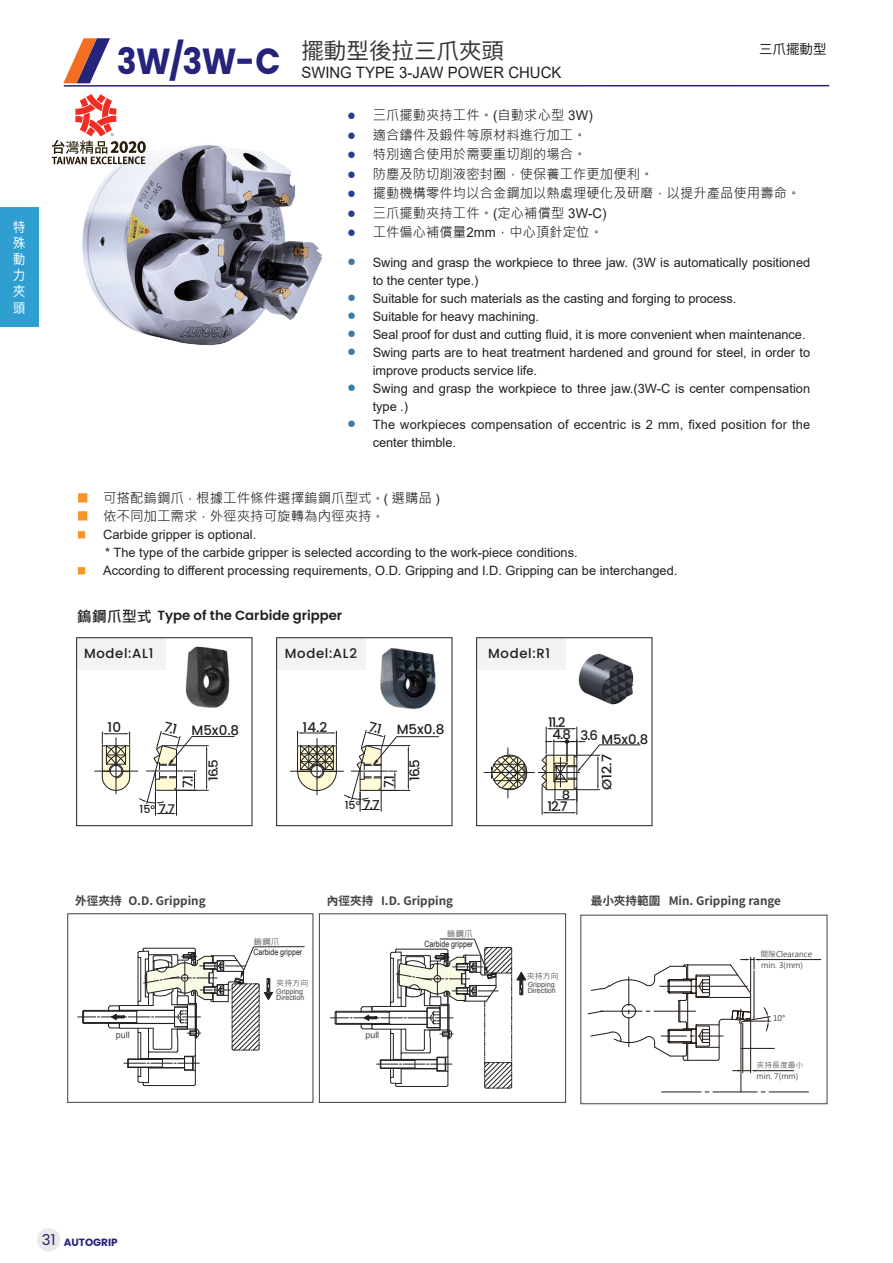
<style>
.page{position:relative;width:893px;height:1263px;background:#fff}
.page>*{position:absolute;margin:0;border:0;box-sizing:border-box;transform-origin:0 0}
.t1{font:22.5px "Noto Sans SC";color:#383839}
.t2{font:15.6px "Arial";color:#231f20;scale:.95 1}
.t3{font:13.5px/18px "Microsoft Jheng Hei";letter-spacing:.01em;color:#231f20}
.t4{font:500 13.5px "Poppins";color:#231f20}
.t5{font:13.5px/16.2px "Noto Sans SC";color:#fff;text-align:justify;scale:.9 1}
.t6{font:13.5px "Noto Sans SC";color:#231f20}
.t7{font:500 13.35px/12.5px "Poppins";letter-spacing:.05em;color:#231f20;text-align:center}
.t8{font:600 13.35px "Poppins";color:#231f20}
.t9{font:500 13.35px "Poppins";letter-spacing:.05em;color:#231f20;scale:1.07 1}
.t10{font:12.9px/18px "Arial";letter-spacing:-.005em;color:#231f20}
.t11{font:12.9px/18px "Arial";letter-spacing:.015em;color:#231f20}
.t12{font:500 12.6px "Poppins";color:#231f20;scale:1.07 1}
.t13{font:500 12px "Poppins";color:#231f20;scale:1.11 1}
.t14{font:700 11.55px "Noto Sans SC";color:#414243}
.t15{font:500 11.1px "Poppins";color:#231f20}
.t16{font:700 10.5px "Poppins";color:#26237b}
.t17{font:8.85px "Arial";color:#414243}
.t18{font:8.7px "Arial Narrow";color:#231f20}
.t19{font:8.7px "Microsoft Jheng Hei";color:#414243}
.t20{font:7.95px "Microsoft Jheng Hei";color:#414243}
.t21{font:7.8px/11.2px "Microsoft Jheng Hei";color:#414243}
.t22{font:7.05px/6.3px "Arial";color:#414243}
.s1{font-family:"Poppins";font-weight:700;font-size:36.3px;color:#26237b}
.s2{font-family:"Arial";font-size:15px;color:#253f8e}
.s3{font-family:"Arial"}
.s4{font-size:15px;color:#397cac}
.s5{font-size:12.15px}
.s6{font-family:"Arial";font-size:12.9px}
.s7{font-family:"Microsoft Jheng Hei";font-weight:700;font-size:15px}
.s8{font-size:12px}
.s9{font-size:12.3px}
.s10{font-weight:400;font-size:15px}
</style>
<div class="page">
<hr style="left:64px;top:85px;width:765px;height:2px;background:#26237b">
<svg style="left:63px;top:38px;width:47px;height:45px"></svg>
<div style="left:0;top:207px;width:38px;height:119px;background:#2e9fd0"></div>
<div style="left:37px;top:1228px;width:23px;height:23px;background:#e9e9e9;border-radius:50%"></div>
<img style="left:74px;top:144px;width:248px;height:201px">
<svg style="left:52px;top:94px;width:93px;height:70px"></svg>
<div style="left:77px;top:638px;width:89px;height:32px;background:#f2f3f4"></div>
<hr style="left:95px;top:771px;width:43px;height:1px;background:#231f20">
<hr style="left:116px;top:738px;width:1px;height:56px;background:#231f20">
<svg style="left:102px;top:732px;width:28px;height:59px"></svg>
<div style="left:76px;top:638px;width:176px;height:188px;border:1px solid #231f20"></div>
<img style="left:172px;top:639px;width:75px;height:69px">
<div style="left:277px;top:638px;width:88px;height:32px;background:#f2f3f4"></div>
<hr style="left:290px;top:771px;width:54px;height:1px;background:#231f20">
<hr style="left:317px;top:738px;width:1px;height:57px;background:#231f20">
<svg style="left:297px;top:731px;width:40px;height:60px"></svg>
<div style="left:276px;top:638px;width:176px;height:188px;border:1px solid #231f20"></div>
<img style="left:380px;top:648px;width:56px;height:62px">
<div style="left:477px;top:638px;width:89px;height:32px;background:#f2f3f4"></div>
<hr style="left:508px;top:748px;width:1px;height:50px;background:#231f20">
<hr style="left:538px;top:772px;width:42px;height:1px;background:#231f20">
<hr style="left:484px;top:772px;width:50px;height:1px;background:#231f20">
<div style="left:492px;top:755px;width:35px;height:35px;border:1px solid #231f20;border-radius:50%"></div>
<svg style="left:491px;top:756px;width:36px;height:33px"></svg>
<hr style="left:494px;top:764px;width:31px;height:1px;background:#231f20">
<hr style="left:493px;top:772px;width:33px;height:1px;background:#231f20">
<svg style="left:541px;top:727px;width:99px;height:87px"></svg>
<div style="left:476px;top:638px;width:176px;height:188px;border:1px solid #231f20"></div>
<img style="left:563px;top:637px;width:85px;height:68px">
<svg style="left:330px;top:938px;width:196px;height:151px"></svg>
<hr style="left:440px;top:939px;width:34px;height:1px;background:#231f20">
<svg style="left:78px;top:946px;width:195px;height:140px"></svg>
<hr style="left:254px;top:946px;width:51px;height:1px;background:#231f20">
<hr style="left:661px;top:1092px;width:40px;height:1px;background:#211814">
<hr style="left:713px;top:1092px;width:45px;height:1px;background:#211814">
<hr style="left:769px;top:1092px;width:40px;height:1px;background:#211814">
<hr style="left:759px;top:959px;width:62px;height:1px;background:#211814">
<hr style="left:741px;top:1023px;width:1px;height:69px;background:#211814">
<hr style="left:750px;top:1020px;width:1px;height:53px;background:#211814">
<hr style="left:742px;top:1023px;width:1px;height:50px;background:#211814">
<svg style="left:733px;top:1070px;width:28px;height:1px"></svg>
<svg style="left:587px;top:957px;width:188px;height:104px"></svg>
<hr style="left:761px;top:1070px;width:33px;height:1px;background:#211814">
<div style="left:319px;top:913px;width:247px;height:189px;border:1px solid #414243"></div>
<svg style="left:139px;top:730px;width:95px;height:85px"></svg>
<svg style="left:344px;top:729px;width:95px;height:82px"></svg>
<p class="t5" style="left:13px;top:219px;width:15px">特殊動力夾頭</p>
<h1 class="t1" style="left:117px;top:38px;width:389px"><span class="s1">3W/3W-C</span> 擺動型後拉三爪夾頭</h1>
<p class="t2" style="left:301px;top:61px;width:275px">SWING TYPE 3-JAW POWER CHUCK</p>
<p class="t6" style="left:759px;top:42px;width:69px">三爪擺動型</p>
<p class="t3" style="left:347px;top:106px;width:247px"><span class="s2">●</span> 三爪擺動夾持工件。<span class="s3">(</span>自動求心型 <span class="s3">3W)</span></p>
<p class="t3" style="left:347px;top:126px;width:241px"><span class="s2">●</span> 適合鑄件及鍛件等原材料進行加工。</p>
<p class="t3" style="left:347px;top:145px;width:241px"><span class="s2">●</span> 特別適合使用於需要重切削的場合。</p>
<p class="t3" style="left:347px;top:165px;width:307px"><span class="s2">●</span> 防塵及防切削液密封圈，使保養工作更加便利。</p>
<p class="t3" style="left:347px;top:184px;width:454px"><span class="s2">●</span> 擺動機構零件均以合金鋼加以熱處理硬化及研磨，以提升產品使用壽命。</p>
<p class="t3" style="left:347px;top:204px;width:261px"><span class="s2">●</span> 三爪擺動夾持工件。<span class="s3">(</span>定心補償型 <span class="s3">3W-C)</span></p>
<p class="t3" style="left:347px;top:223px;width:257px"><span class="s2">●</span> 工件偏心補償量<span class="s3">2mm</span>，中心頂針定位。</p>
<p class="t10" style="left:373px;top:254px;width:439px;text-indent:-26px"><span class="s4">●</span> Swing and grasp the workpiece to three jaw. (3W is automatically positioned to the center type.)</p>
<p class="t10" style="left:347px;top:290px;width:391px"><span class="s4">●</span> Suitable for such materials as the casting and forging to process.</p>
<p class="t10" style="left:347px;top:308px;width:193px"><span class="s4">●</span> Suitable for heavy machining.</p>
<p class="t10" style="left:347px;top:326px;width:460px"><span class="s4">●</span> Seal proof for dust and cutting fluid, it is more convenient when maintenance.</p>
<p class="t10" style="left:373px;top:344px;width:439px;text-indent:-26px"><span class="s4">●</span> Swing parts are to heat treatment hardened and ground for steel, in order to improve products service life.</p>
<p class="t10" style="left:373px;top:380px;width:439px;text-indent:-26px"><span class="s4">●</span> Swing and grasp the workpiece to three jaw.(3W-C is center compensation type .)</p>
<p class="t11" style="left:373px;top:416px;width:439px;text-indent:-26px"><span class="s4">●</span> The workpieces compensation of eccentric is 2 mm, fixed position for the center thimble.</p>
<p class="t3" style="left:103px;top:489px;width:338px">可搭配鎢鋼爪<span class="s5">，</span>根據工件條件選擇鎢鋼爪型式<span class="s5">。</span><span class="s6">(</span> 選購品 <span class="s6">)</span>依不同加工需求<span class="s5">，</span>外徑夾持可旋轉為內徑夾持<span class="s5">。</span></p>
<p class="t10" style="left:105px;top:526px;width:474px;text-indent:-26px"><sup>■</sup> Carbide gripper is optional.<br>* The type of the carbide gripper is selected according to the work-piece conditions.</p>
<p class="t10" style="left:80px;top:562px;width:599px"><sup>■</sup> According to different processing requirements, O.D. Gripping and I.D. Gripping can be interchanged.</p>
<p class="t8" style="left:77px;top:608px;width:267px"><span class="s7">鎢鋼爪型式</span> Type of the Carbide gripper</p>
<p class="t7" style="left:84px;top:647px;width:71px">Model:AL1</p>
<p class="t7" style="left:285px;top:647px;width:74px">Model:AL2</p>
<p class="t7" style="left:488px;top:647px;width:63px">Model:R1</p>
<p class="t4" style="left:108px;top:719px;width:15px">10</p>
<p class="t15" style="left:140px;top:802px;width:37px">15° <span class="s8">7.7</span></p>
<p class="t4" style="left:191px;top:722px;width:49px">M5x0.8</p>
<p class="t12" style="left:206px;top:781px;width:21px;rotate:-90deg">16.5</p>
<p class="t4" style="left:303px;top:719px;width:26px">14.2</p>
<p class="t4" style="left:397px;top:722px;width:49px">M5x0.8</p>
<p class="t4" style="left:407px;top:781px;width:23px;rotate:-90deg">16.5</p>
<p class="t15" style="left:345px;top:799px;width:36px">15° <span class="s9">7.7</span></p>
<p class="t7" style="left:548px;top:716px;width:24px">11.2<br>4.8</p>
<p class="t13" style="left:562px;top:788px;width:9px">8</p>
<p class="t7" style="left:547px;top:801px;width:21px">12.7</p>
<p class="t7" style="left:580px;top:730px;width:19px">3.6</p>
<p class="t7" style="left:601px;top:733px;width:48px">M5x0.8</p>
<p class="t9" style="left:599px;top:790px;width:35px;rotate:-90deg">Ø12.7</p>
<p class="t14" style="left:75px;top:894px;width:132px">外徑夾持 O.D. Gripping</p>
<p class="t14" style="left:327px;top:894px;width:128px">內徑夾持 I.D. Gripping</p>
<p class="t14" style="left:591px;top:894px;width:192px">最小夾持範圍 Min. Gripping range</p>
<p class="t19" style="left:447px;top:928px;width:27px">鎢鋼爪</p>
<p class="t18" style="left:424px;top:937px;width:50px">Carbide gripper</p>
<p class="t19" style="left:253px;top:936px;width:27px">鎢鋼爪</p>
<p class="t18" style="left:253px;top:945px;width:50px">Carbide gripper</p>
<p class="t21" style="left:760px;top:949px;width:53px">間隙Clearance min. 3(mm)</p>
<p class="t17" style="left:116px;top:1029px;width:15px">pull</p>
<p class="t20" style="left:276px;top:978px;width:34px">夾持方向</p>
<p class="t22" style="left:276px;top:988px;width:30px">Gripping<br>Direction</p>
<p class="t17" style="left:365px;top:1029px;width:15px">pull</p>
<p class="t20" style="left:527px;top:971px;width:34px">夾持方向</p>
<p class="t22" style="left:528px;top:982px;width:30px">Gripping<br>Direction</p>
<p class="t21" style="left:773px;top:1012px;width:14px">10°</p>
<p class="t21" style="left:756px;top:1060px;width:48px">夾持長度最小min. 7(mm)</p>
<p class="t16" style="left:42px;top:1236px;width:77px"><span class="s10">31</span> AUTOGRIP</p>
</div>
